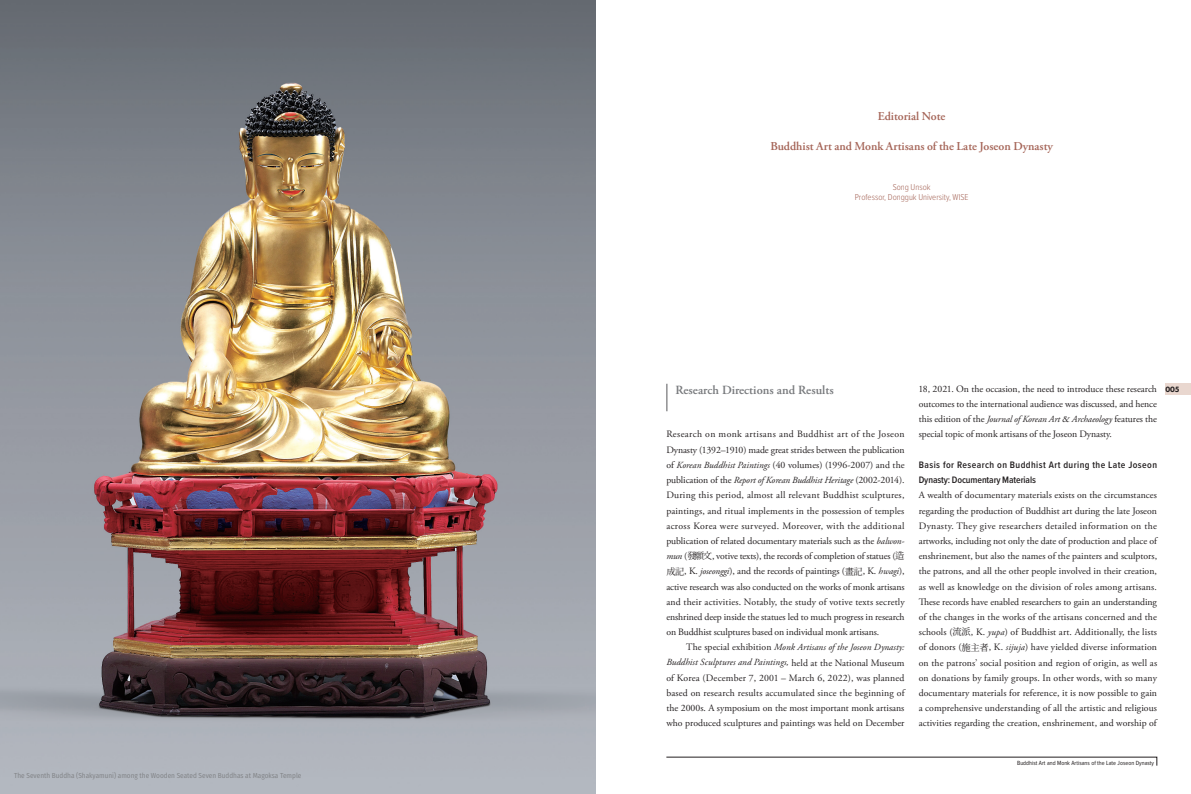
<style>
.page{position:relative;width:1191px;height:794px;background:#fff}
.page>*{position:absolute;margin:0;border:0;box-sizing:border-box;transform-origin:0 0}
.t1{font:600 12.5px "Adobe Garamond Pro";color:#787a7d}
.t2{font:600 12px "Adobe Garamond Pro";color:#a56558}
.t3{font:9.8px/15.2px "Adobe Garamond Pro";letter-spacing:-.005em;color:#231f20;text-align:justify}
.t4{font:600 9.7px/15.2px "Proxima Nova Cond";letter-spacing:.045em;color:#231f20}
.t5{font:italic 9.4px/15.2px "Adobe Garamond Pro";letter-spacing:-.005em;color:#231f20;text-align:right}
.t6{font:300 8.8px/10.2px "Proxima Nova Cond";color:#a56558;text-align:center}
.t7{font:800 8px "Futura PT";color:#231f20}
.t8{font:7.2px "Fira Sans Condensed";color:#808285}
.t9{font:6.2px "Proxima Nova Cond";letter-spacing:.005em;color:#231f20}
.s1{font-style:italic;font-size:9.4px}
.s2{font-style:normal;font-size:9.8px}
.s3{font-family:"Source Han Serif K";font-size:9.3px}
.s4{font-style:inherit}
</style>
<div class="page">
<div style="left:1165px;top:384px;width:26px;height:11px;background:#e9d7cf"></div>
<svg style="left:666px;top:757px;width:491px;height:9px"></svg>
<img style="left:0;top:0;width:595px;height:794px">
<svg style="left:666px;top:384px;width:1px;height:27px"></svg>
<p class="t8" style="left:14px;top:770px;width:289px">The Seventh Buddha (Shakyamuni) among the Wooden Seated Seven Buddhas at Magoksa Temple</p>
<p class="t2" style="left:878px;top:109px;width:69px">Editorial Note</p>
<p class="t2" style="left:770px;top:140px;width:284px">Buddhist Art and Monk Artisans of the Late Joseon Dynasty</p>
<p class="t6" style="left:855px;top:181px;width:115px">Song Unsok<br>Professor, Dongguk University, WISE</p>
<p class="t1" style="left:675px;top:383px;width:160px">Research Directions and Results</p>
<p class="t3" style="left:666px;top:427px;width:240px">Research on monk artisans and Buddhist art of the Joseon Dynasty (1392–1910) made great strides between the publication of <span class="s1">Korean Buddhist Paintings</span> (40 volumes) (1996-2007) and the</p>
<p class="t5" style="left:666px;top:472px;width:240px"><span class="s2">publication of the</span> Report of Korean Buddhist Heritage <span class="s2">(2002-2014).</span></p>
<p class="t3" style="left:666px;top:488px;width:240px">During this period, almost all relevant Buddhist sculptures, paintings, and ritual implements in the possession of temples across Korea were surveyed. Moreover, with the additional publication of related documentary materials such as the <span class="s1">balwon&shy;mun</span> (<span class="s3">發願文</span>, votive texts), the records of completion of statues (<span class="s3">造成記</span>, K. <span class="s1">joseonggi</span>), and the records of paintings (<span class="s3">畫記</span>, K. <span class="s1">hwagi</span>), active research was also conducted on the works of monk artisans and their activities. Notably, the study of votive texts secretly enshrined deep inside the statues led to much progress in research on Buddhist sculptures based on individual monk artisans.</p>
<p class="t5" style="left:666px;top:640px;width:240px"><span class="s2">The special exhibition</span> Monk Artisans of the Joseon Dynasty:<br>Buddhist Sculptures and Paintings, <span class="s2">held at the National Museum</span></p>
<p class="t3" style="left:666px;top:670px;width:240px">of Korea (December 7, 2001 – March 6, 2022), was planned based on research results accumulated since the beginning of the 2000s. A symposium on the most important monk artisans who produced sculptures and paintings was held on December</p>
<p class="t3" style="left:918px;top:381px;width:240px">18, 2021. On the occasion, the need to introduce these research outcomes to the international audience was discussed, and hence</p>
<p class="t5" style="left:918px;top:412px;width:240px"><span class="s2">this edition of the</span> Journal of Korean Art <span class="s4">&amp;</span> Archaeology <span class="s2">features the</span></p>
<p class="t3" style="left:918px;top:427px;width:195px">special topic of monk artisans of the Joseon Dynasty.</p>
<p class="t4" style="left:918px;top:457px;width:240px">Basis for Research on Buddhist Art during the Late Joseon<br>Dynasty: Documentary Materials</p>
<p class="t3" style="left:918px;top:488px;width:240px">A wealth of documentary materials exists on the circumstances regarding the production of Buddhist art during the late Joseon Dynasty. They give researchers detailed information on the artworks, including not only the date of production and place of enshrinement, but also the names of the painters and sculptors, the patrons, and all the other people involved in their creation, as well as knowledge on the division of roles among artisans.<br>These records have enabled researchers to gain an understanding of the changes in the works of the artisans concerned and the schools (<span class="s3">流派</span>, K. <span class="s1">yupa</span>) of Buddhist art. Additionally, the lists of donors (<span class="s3">施主者</span>, K. <span class="s1">sijuja</span>) have yielded diverse information on the patrons’ social position and region of origin, as well as on donations by family groups. In other words, with so many documentary materials for reference, it is now possible to gain a comprehensive understanding of all the artistic and religious activities regarding the creation, enshrinement, and worship of</p>
<p class="t7" style="left:1165px;top:384px;width:16px">005</p>
<p class="t9" style="left:1017px;top:758px;width:138px">Buddhist Art and Monk Artisans of the Late Joseon Dynasty</p>
</div>
